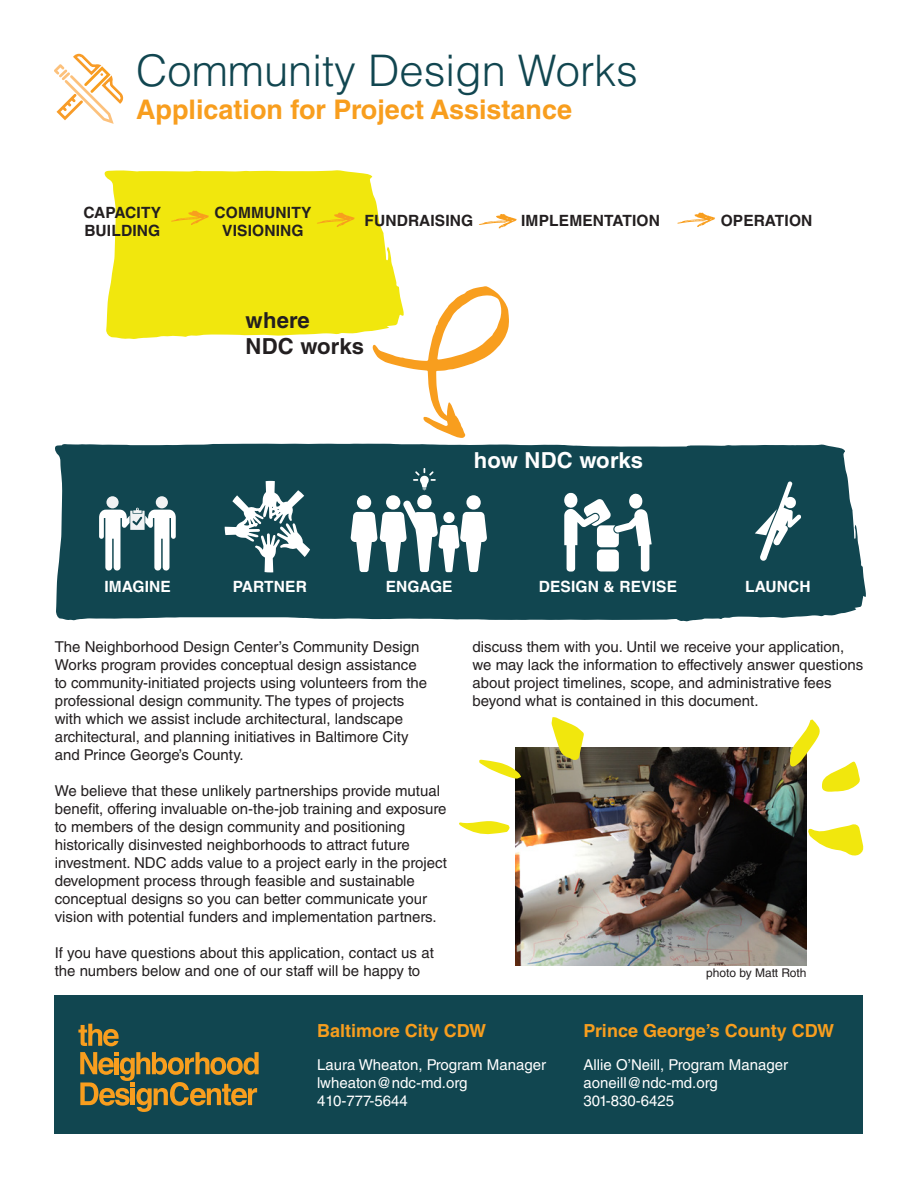
<style>
.page{position:relative;width:918px;height:1188px;background:#fff}
.page>*{position:absolute;margin:0;border:0;box-sizing:border-box;transform-origin:0 0}
.t1{font:300 43.5px "Helvetica LT Std";color:#114650}
.t2{font:700 27px "Helvetica LT Std";color:#f89e1e}
.t3{font:700 22.05px/26.5px "Helvetica LT Std";letter-spacing:.01em;color:#231f20}
.t4{font:700 22.05px "Helvetica LT Std";letter-spacing:.01em;color:#fff}
.t5{font:700 18px "Helvetica LT Std";color:#f89e1e}
.t6{font:700 15.6px/18.6px "Helvetica LT Std";letter-spacing:.01em;color:#231f20}
.t7{font:700 15.6px "Helvetica LT Std";letter-spacing:.01em;color:#fff}
.t8{font:15px/18px "Helvetica LT Std";color:#231f20}
.t9{font:15px "Helvetica LT Std";color:#fff}
.t10{font:12px "Helvetica LT Std";color:#231f20}
</style>
<div class="page">
<div style="left:55px;top:996px;width:808px;height:138px;background:#114650"></div>
<svg style="left:78px;top:1024px;width:41px;height:22px"></svg>
<svg style="left:80px;top:1052px;width:179px;height:60px"></svg>
<svg style="left:54px;top:54px;width:69px;height:70px"></svg>
<div style="left:55px;top:444px;width:811px;height:178px;background:#114650"></div>
<svg style="left:104px;top:170px;width:293px;height:169px;background:#f2e923"></svg>
<svg style="left:225px;top:481px;width:85px;height:91px"></svg>
<div style="left:466px;top:495px;width:15px;height:15px;background:#fff;border-radius:50%"></div>
<div style="left:417px;top:495px;width:15px;height:14px;background:#fff;border-radius:50%"></div>
<svg style="left:413px;top:468px;width:23px;height:23px"></svg>
<div style="left:386px;top:495px;width:14px;height:15px;background:#fff;border-radius:50%"></div>
<svg style="left:350px;top:501px;width:137px;height:71px"></svg>
<div style="left:357px;top:495px;width:14px;height:15px;background:#fff;border-radius:50%"></div>
<svg style="left:755px;top:482px;width:46px;height:79px"></svg>
<div style="left:106px;top:496px;width:13px;height:12px;background:#f2f3f4;border-radius:50%"></div>
<div style="left:156px;top:496px;width:12px;height:12px;background:#f2f3f4;border-radius:50%"></div>
<svg style="left:99px;top:508px;width:77px;height:63px"></svg>
<svg style="left:373px;top:286px;width:136px;height:152px"></svg>
<svg style="left:564px;top:493px;width:88px;height:79px"></svg>
<svg style="left:171px;top:211px;width:38px;height:14px"></svg>
<svg style="left:317px;top:213px;width:38px;height:14px"></svg>
<svg style="left:479px;top:214px;width:38px;height:14px"></svg>
<svg style="left:677px;top:213px;width:38px;height:14px"></svg>
<img style="left:516px;top:747px;width:290px;height:218px">
<svg style="left:808px;top:824px;width:56px;height:32px"></svg>
<svg style="left:551px;top:717px;width:33px;height:44px"></svg>
<svg style="left:790px;top:719px;width:70px;height:73px"></svg>
<svg style="left:459px;top:821px;width:51px;height:14px"></svg>
<svg style="left:479px;top:760px;width:42px;height:19px"></svg>
<p class="t1" style="left:136px;top:44px;width:503px">Community Design Works</p>
<p class="t2" style="left:136px;top:93px;width:438px">Application for Project Assistance</p>
<p class="t6" style="left:84px;top:203px;width:79px">CAPACITY<br>BUILDING</p>
<p class="t6" style="left:364px;top:211px;width:110px">FUNDRAISING</p>
<p class="t6" style="left:521px;top:211px;width:140px">IMPLEMENTATION</p>
<p class="t6" style="left:721px;top:211px;width:93px">OPERATION</p>
<p class="t6" style="left:215px;top:203px;width:98px;text-align:center">COMMUNITY<br>VISIONING</p>
<p class="t3" style="left:246px;top:306px;width:120px">where<br>NDC works</p>
<p class="t4" style="left:474px;top:447px;width:171px">how NDC works</p>
<p class="t7" style="left:104px;top:577px;width:68px">IMAGINE</p>
<p class="t7" style="left:233px;top:577px;width:76px">PARTNER</p>
<p class="t7" style="left:386px;top:577px;width:68px">ENGAGE</p>
<p class="t7" style="left:539px;top:577px;width:140px">DESIGN &amp; REVISE</p>
<p class="t7" style="left:745px;top:577px;width:67px">LAUNCH</p>
<p class="t8" style="left:55px;top:638px;width:374px">The Neighborhood Design Center’s Community Design Works program provides conceptual design assistance to community-initiated projects using volunteers from the professional design community. The types of projects with which we assist include architectural, landscape architectural, and planning initiatives in Baltimore City</p>
<p class="t8" style="left:55px;top:746px;width:190px">and Prince George’s County.</p>
<p class="t8" style="left:55px;top:782px;width:394px">We believe that these unlikely partnerships provide mutual benefit, offering invaluable on-the-job training and exposure to members of the design community and positioning historically disinvested neighborhoods to attract future investment. NDC adds value to a project early in the project development process through feasible and sustainable conceptual designs so you can better communicate your vision with potential funders and implementation partners.</p>
<p class="t8" style="left:55px;top:944px;width:381px">If you have questions about this application, contact us at the numbers below and one of our staff will be happy to</p>
<p class="t8" style="left:472px;top:638px;width:392px">discuss them with you. Until we receive your application, we may lack the information to effectively answer questions about project timelines, scope, and administrative fees beyond what is contained in this document.</p>
<p class="t10" style="left:706px;top:966px;width:102px">photo by Matt Roth</p>
<p class="t5" style="left:317px;top:1019px;width:170px">Baltimore City CDW</p>
<p class="t9" style="left:317px;top:1056px;width:230px">Laura Wheaton, Program Manager</p>
<p class="t9" style="left:317px;top:1074px;width:152px">lwheaton@ndc-md.org</p>
<p class="t9" style="left:317px;top:1092px;width:92px">410-777-5644</p>
<p class="t5" style="left:584px;top:1019px;width:252px">Prince George’s County CDW</p>
<p class="t9" style="left:584px;top:1056px;width:206px">Allie O’Neill, Program Manager</p>
<p class="t9" style="left:584px;top:1074px;width:136px">aoneill@ndc-md.org</p>
<p class="t9" style="left:584px;top:1092px;width:92px">301-830-6425</p>
</div>
